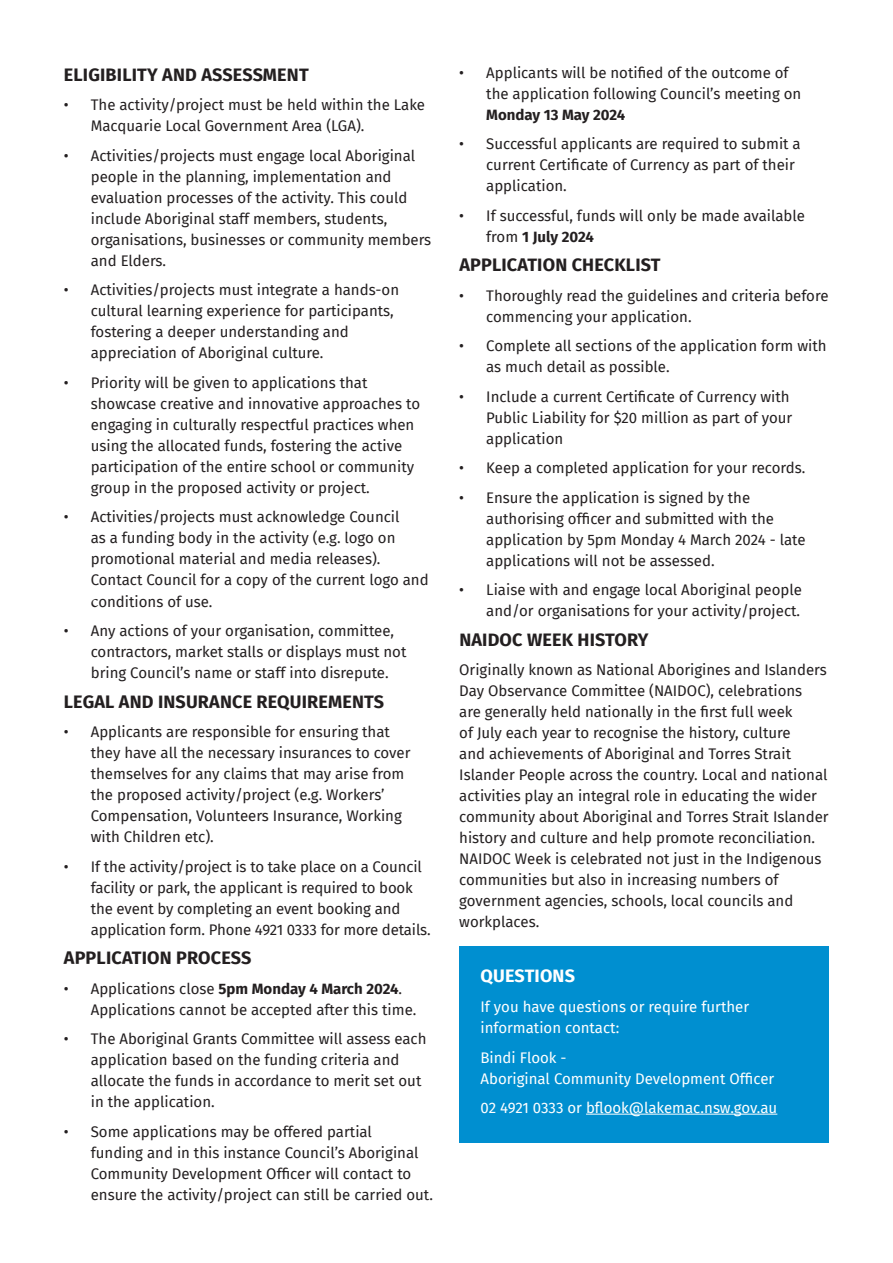
<style>
.page{position:relative;width:893px;height:1263px;background:#fff}
.page>*{position:absolute;margin:0;border:0;box-sizing:border-box;transform-origin:0 0}
.t1{font:700 18px "Fira Sans";letter-spacing:.01em;color:#231f20}
.t2{font:700 18px "Fira Sans";letter-spacing:.01em;color:#fff}
.t3{font:15px/21px "Fira Sans";color:#231f20}
.t4{font:15px/21px "Fira Sans";color:#fff}
.s1{font-family:"Minion Pro";font-size:18px}
.s2{font-weight:700}
</style>
<div class="page">
<div style="left:459px;top:946px;width:370px;height:197px;background:#008fd0"></div>
<hr style="left:586px;top:1114px;width:191px;height:1px;background:#fff">
<p class="t1" style="left:64px;top:59px;width:246px">ELIGIBILITY AND ASSESSMENT</p>
<p class="t3" style="left:91px;top:94px;width:336px;text-indent:-27px">• The activity/project must be held within the Lake<br>Macquarie Local Government Area (LGA).</p>
<p class="t3" style="left:91px;top:144px;width:342px;text-indent:-27px">• Activities/projects must engage local Aboriginal people in the planning, implementation and evaluation processes of the activity. This could include Aboriginal staff members, students, organisations, businesses or community members and Elders.</p>
<p class="t3" style="left:91px;top:279px;width:310px;text-indent:-27px">• Activities/projects must integrate a hands-on cultural learning experience for participants, fostering a deeper understanding and appreciation of Aboriginal culture.</p>
<p class="t3" style="left:91px;top:371px;width:331px;text-indent:-27px">• Priority will be given to applications that showcase creative and innovative approaches to engaging in culturally respectful practices when using the allocated funds, fostering the active participation of the entire school or community group in the proposed activity or project.</p>
<p class="t3" style="left:91px;top:506px;width:339px;text-indent:-27px">• Activities/projects must acknowledge Council<br>as a funding body in the activity (e.g. logo on promotional material and media releases).<br>Contact Council for a copy of the current logo and <span class="s1">c</span>onditions of use.</p>
<p class="t3" style="left:91px;top:620px;width:317px;text-indent:-27px">• Any actions of your organisation, committee, contractors, market stalls or displays must not bring Council’s name or staff into disrepute.</p>
<p class="t1" style="left:64px;top:686px;width:322px">LEGAL AND INSURANCE REQUIREMENTS</p>
<p class="t3" style="left:91px;top:721px;width:321px;text-indent:-27px">• Applicants are responsible for ensuring that they have all the necessary insurances to cover themselves for any claims that may arise from the proposed activity/project (e.g. Workers’ Compensation, Volunteers Insurance, Working with Children etc).</p>
<p class="t3" style="left:91px;top:856px;width:341px;text-indent:-27px">• If the activity/project is to take place on a Council facility or park, the applicant is required to book the event by completing an event booking and application form. Phone 4921 0333 for more details.</p>
<p class="t1" style="left:64px;top:943px;width:189px">APPLICATION PROCESS</p>
<p class="t3" style="left:91px;top:978px;width:327px;text-indent:-27px">• Applications close <span class="s2">5pm Monday 4 March 2024</span>.<br>Applications cannot be accepted after this time.</p>
<p class="t3" style="left:91px;top:1028px;width:337px;text-indent:-27px">• The Aboriginal Grants Committee will assess each application based on the funding criteria and allocate the funds in accordance to merit set out in the application.</p>
<p class="t3" style="left:91px;top:1121px;width:344px;text-indent:-27px">• Some applications may be offered partial<br>funding and in this instance Council’s Aboriginal Community Development Officer will contact to ensure the activity/project can still be carried out.</p>
<p class="t3" style="left:486px;top:62px;width:317px;text-indent:-27px">• Applicants will be notified of the outcome of the application following Council’s meeting on<br><span class="s2">Monday 13 May 2024</span></p>
<p class="t3" style="left:486px;top:133px;width:316px;text-indent:-27px">• Successful applicants are required to submit a current Certificate of Currency as part of their application.</p>
<p class="t3" style="left:486px;top:205px;width:320px;text-indent:-27px">• If successful, funds will only be made available from <span class="s2">1 July 2024</span></p>
<p class="t1" style="left:459px;top:250px;width:203px">APPLICATION CHECKLIST</p>
<p class="t3" style="left:486px;top:285px;width:344px;text-indent:-27px">• Thoroughly read the guidelines and criteria before commencing your application.</p>
<p class="t3" style="left:486px;top:335px;width:342px;text-indent:-27px">• Complete all sections of the application form with as much detail as possible.</p>
<p class="t3" style="left:486px;top:386px;width:308px;text-indent:-27px">• Include a current Certificate of Currency with<br>Public Liability for $20 million as part of your application</p>
<p class="t3" style="left:459px;top:457px;width:348px">• Keep a completed application for your records.</p>
<p class="t3" style="left:486px;top:487px;width:321px;text-indent:-27px">• Ensure the application is signed by the authorising officer and submitted with the application by 5pm Monday 4 March 2024 - late applications will not be assessed.</p>
<p class="t3" style="left:459px;top:579px;width:344px;text-align:right">• Liaise with and engage local Aboriginal people and/or organisations for your activity/project.</p>
<p class="t1" style="left:459px;top:624px;width:191px">NAIDOC WEEK HISTORY</p>
<p class="t3" style="left:459px;top:659px;width:371px">Originally known as National Aborigines and Islanders Day Observance Committee (NAIDOC), celebrations<br>are generally held nationally in the first full week<br>of July each year to recognise the history, culture<br>and achievements of Aboriginal and Torres Strait Islander People across the country. Local and national activities play an integral role in educating the wider community about Aboriginal and Torres Strait Islander history and culture and help promote reconciliation.<br>NAIDOC Week is celebrated not just in the Indigenous communities but also in increasing numbers of government agencies, schools, local councils and workplaces.</p>
<p class="t2" style="left:481px;top:961px;width:96px">QUESTIONS</p>
<p class="t4" style="left:480px;top:996px;width:270px">If you have questions or require further information contact:</p>
<p class="t4" style="left:480px;top:1046px;width:295px">Bindi Flook -<br>Aboriginal Community Development Officer</p>
<p class="t4" style="left:480px;top:1097px;width:298px">02 4921 0333 or bflook@lakemac.nsw.gov.au</p>
</div>
